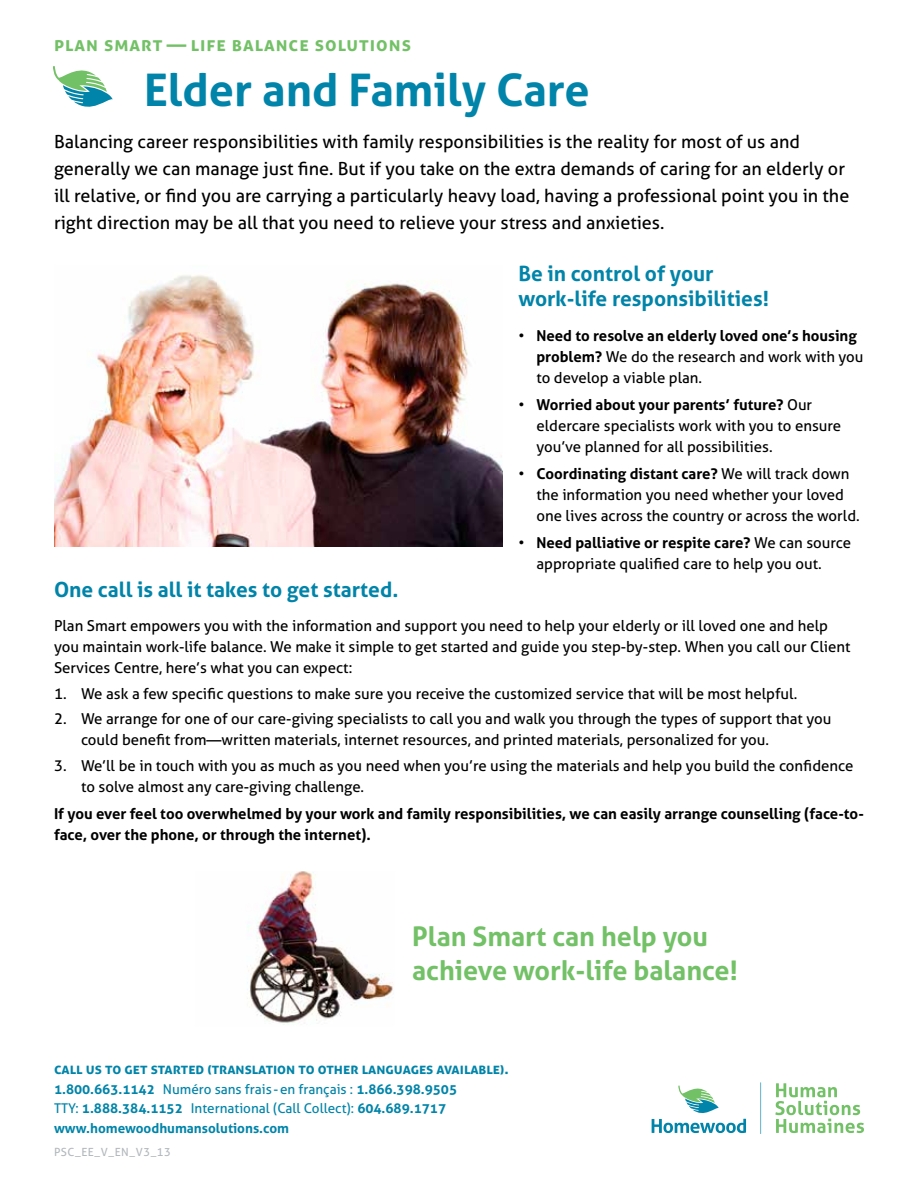
<style>
.page{position:relative;width:918px;height:1188px;background:#fff}
.page>*{position:absolute;margin:0;border:0;box-sizing:border-box;transform-origin:0 0}
.t1{font:700 45px "Aller";color:#0084a9}
.t2{font:700 27px/34.5px "Aller";color:#73c167}
.t3{font:700 21px/25.5px "Aller";color:#0084a9}
.t4{font:700 19.5px "Aller";letter-spacing:.05em;color:#73c167}
.t5{font:18px/27px "Aller";color:#000}
.t6{font:15px/21px "Aller";color:#000}
.t7{font:700 15px/21px "Aller";color:#000}
.t8{font:700 15px "Aller";color:#0084a9}
.t9{font:700 13.5px/19.5px "Aller";color:#0084a9}
.t10{font:11.25px "Aller";letter-spacing:.05em;color:#b4b9bd}
.s1{font-weight:700}
.s2{font-weight:400}
</style>
<div class="page">
<svg style="left:53px;top:66px;width:60px;height:41px"></svg>
<svg style="left:652px;top:1085px;width:94px;height:48px"></svg>
<svg style="left:775px;top:1083px;width:89px;height:50px"></svg>
<svg style="left:760px;top:1082px;width:1px;height:52px"></svg>
<img style="left:55px;top:275px;width:447px;height:272px">
<img style="left:247px;top:872px;width:146px;height:153px">
<h3 class="t4" style="left:54px;top:32px;width:358px">plan smart — life balance solutions</h3>
<h1 class="t1" style="left:144px;top:62px;width:447px">Elder and Family Care</h1>
<p class="t5" style="left:54px;top:128px;width:797px">Balancing career responsibilities with family responsibilities is the reality for most of us and generally we can manage just fine. But if you take on the extra demands of caring for an elderly or ill relative, or find you are carrying a particularly heavy load, having a professional point you in the right direction may be all that you need to relieve your stress and anxieties.</p>
<h3 class="t3" style="left:518px;top:260px;width:252px">Be in control of your work-life responsibilities!</h3>
<p class="t6" style="left:536px;top:325px;width:329px;text-indent:-18px">• <span class="s1">Need to resolve an elderly loved one’s housing problem?</span> We do the research and work with you to develop a viable plan.</p>
<p class="t6" style="left:536px;top:394px;width:306px;text-indent:-18px">• <span class="s1">Worried about your parents’ future?</span> Our eldercare specialists work with you to ensure you’ve planned for all possibilities.</p>
<p class="t6" style="left:536px;top:463px;width:325px;text-indent:-18px">• <span class="s1">Coordinating distant care?</span> We will track down the information you need whether your loved one lives across the country or across the world.</p>
<p class="t6" style="left:536px;top:532px;width:316px;text-indent:-18px">• <span class="s1">Need palliative or respite care?</span> We can source appropriate qualified care to help you out.</p>
<h3 class="t3" style="left:54px;top:576px;width:346px">One call is all it takes to get started.</h3>
<p class="t6" style="left:54px;top:615px;width:798px">Plan Smart empowers you with the information and support you need to help your elderly or ill loved one and help you maintain work-life balance. We make it simple to get started and guide you step-by-step. When you call our Client<br>Services Centre, here’s what you can expect:</p>
<p class="t6" style="left:54px;top:683px;width:745px">1. We ask a few specific questions to make sure you receive the customized service that will be most helpful.</p>
<p class="t6" style="left:81px;top:708px;width:752px;text-indent:-27px">2. We arrange for one of our care-giving specialists to call you and walk you through the types of support that you could benefit from—written materials, internet resources, and printed materials, personalized for you.</p>
<p class="t6" style="left:81px;top:755px;width:774px;text-indent:-27px">3. We’ll be in touch with you as much as you need when you’re using the materials and help you build the confidence to solve almost any care-giving challenge.</p>
<p class="t7" style="left:54px;top:803px;width:811px">If you ever feel too overwhelmed by your work and family responsibilities, we can easily arrange counselling (face-to&shy;face, over the phone, or through the internet).</p>
<h2 class="t2" style="left:412px;top:919px;width:327px">Plan Smart can help you achieve work-life balance!</h2>
<p class="t8" style="left:54px;top:1060px;width:456px">call us to get started (translation to other languages available).</p>
<p class="t9" style="left:54px;top:1079px;width:405px">1.800.663.1142 <span class="s2">Numéro sans frais -en français :</span> 1.866.398.9505<br><span class="s2">TTY:</span> 1.888.384.1152 <span class="s2">International (Call Collect):</span> 604.689.1717 www.homewoodhumansolutions.com</p>
<p class="t10" style="left:54px;top:1145px;width:119px">PSC_EE_V_EN_V3_13</p>
</div>
